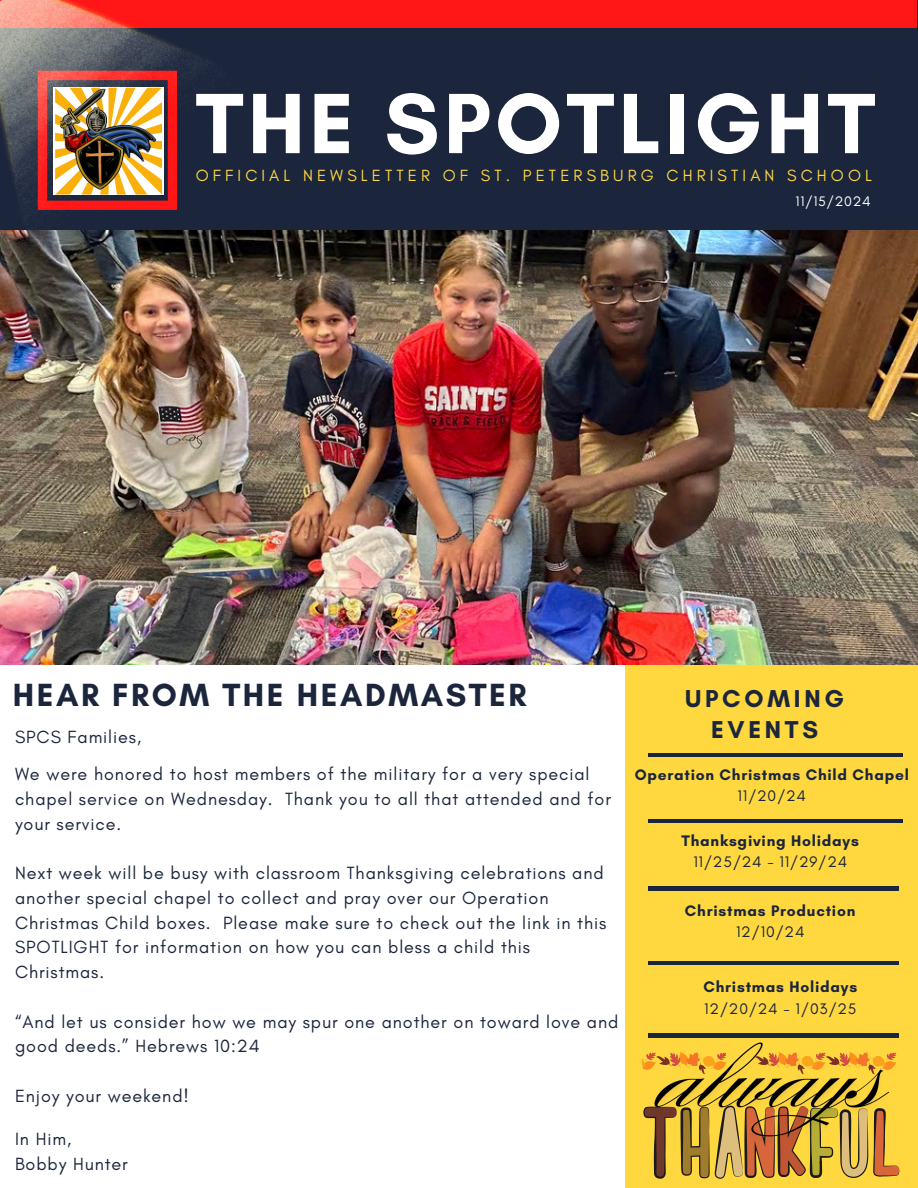
<style>
.page{position:relative;width:918px;height:1188px;background:#fff}
.page>*{position:absolute;margin:0;border:0;box-sizing:border-box;transform-origin:0 0}
.t1{font:700 87.15px "Glacial Indifference";letter-spacing:.05em;color:#fff}
.t2{font:700 32.7px "Glacial Indifference";letter-spacing:.075em;color:#1b253c}
.t3{font:700 24.9px "Glacial Indifference";letter-spacing:.15em;color:#1b253c}
.t4{font:18px/24.8px "Glacial Indifference";letter-spacing:.05em;color:#1b253c}
.t5{font:16.5px "Glacial Indifference";letter-spacing:.25em;color:#ffd840}
.t6{font:700 15.6px/21.3px "Glacial Indifference";letter-spacing:.05em;color:#1b253c;text-align:center}
.t7{font:15.6px "Glacial Indifference";letter-spacing:.05em;color:#1b253c}
.t8{font:14.1px "Glacial Indifference";letter-spacing:.05em;color:#fff}
.s1{font-weight:400}
</style>
<div class="page">
<div style="left:0;top:0;width:918px;height:231px;background:#1b253c"></div>
<div style="left:0;top:0;width:916px;height:28px;background:#ff1616"></div>
<img style="left:0;top:0;width:279px;height:231px">
<svg style="left:38px;top:71px;width:139px;height:139px;background:#c4524a"></svg>
<img style="left:60px;top:87px;width:97px;height:104px">
<div style="left:626px;top:628px;width:292px;height:560px;background:#ffd840"></div>
<hr style="left:649px;top:754px;width:254px;height:3px;background:#1b253c">
<hr style="left:649px;top:887px;width:250px;height:3px;background:#1b253c">
<hr style="left:649px;top:819px;width:254px;height:3px;background:#1b253c">
<img style="left:0;top:231px;width:918px;height:434px">
<hr style="left:649px;top:961px;width:250px;height:4px;background:#1b253c">
<img style="left:647px;top:961px;width:250px;height:218px">
<svg style="left:643px;top:1052px;width:19px;height:22px"></svg>
<img style="left:662px;top:1028px;width:237px;height:110px">
<h4 class="t1" style="left:196px;top:70px;width:681px">THE SPOTLIGHT</h4>
<p class="t5" style="left:196px;top:165px;width:678px">OFFICIAL NEWSLETTER OF ST. PETERSBURG CHRISTIAN SCHOOL</p>
<p class="t8" style="left:796px;top:192px;width:76px">11/15/2024</p>
<p class="t2" style="left:13px;top:675px;width:515px">HEAR FROM THE HEADMASTER</p>
<p class="t3" style="left:685px;top:684px;width:160px">UPCOMING</p>
<p class="t4" style="left:15px;top:725px;width:128px">SPCS Families,</p>
<p class="t3" style="left:711px;top:714px;width:109px">EVENTS</p>
<p class="t4" style="left:15px;top:761px;width:597px">We were honored to host members of the military for a very special chapel service on Wednesday. Thank you to all that attended and for your service.</p>
<p class="t4" style="left:15px;top:860px;width:593px">Next week will be busy with classroom Thanksgiving celebrations and another special chapel to collect and pray over our Operation Christmas Child boxes. Please make sure to check out the link in this SPOTLIGHT for information on how you can bless a child this Christmas.</p>
<h1 class="t4" style="left:15px;top:1009px;width:605px">“And let us consider how we may spur one another on toward love and good deeds.” Hebrews 10:24</h1>
<h5 class="t4" style="left:15px;top:1083px;width:175px">Enjoy your weekend!</h5>
<p class="t4" style="left:15px;top:1127px;width:114px">In Him,<br>Bobby Hunter</p>
<p class="t6" style="left:635px;top:764px;width:276px">Operation Christmas Child Chapel<br><span class="s1">11/20/24</span></p>
<p class="t6" style="left:682px;top:830px;width:179px">Thanksgiving Holidays</p>
<p class="t7" style="left:693px;top:852px;width:155px">11/25/24 - 11/29/24</p>
<p class="t6" style="left:685px;top:900px;width:172px">Christmas Production</p>
<p class="t7" style="left:736px;top:922px;width:70px">12/10/24</p>
<p class="t6" style="left:703px;top:976px;width:155px">Christmas Holidays</p>
<p class="t7" style="left:704px;top:999px;width:154px">12/20/24 - 1/03/25</p>
</div>
